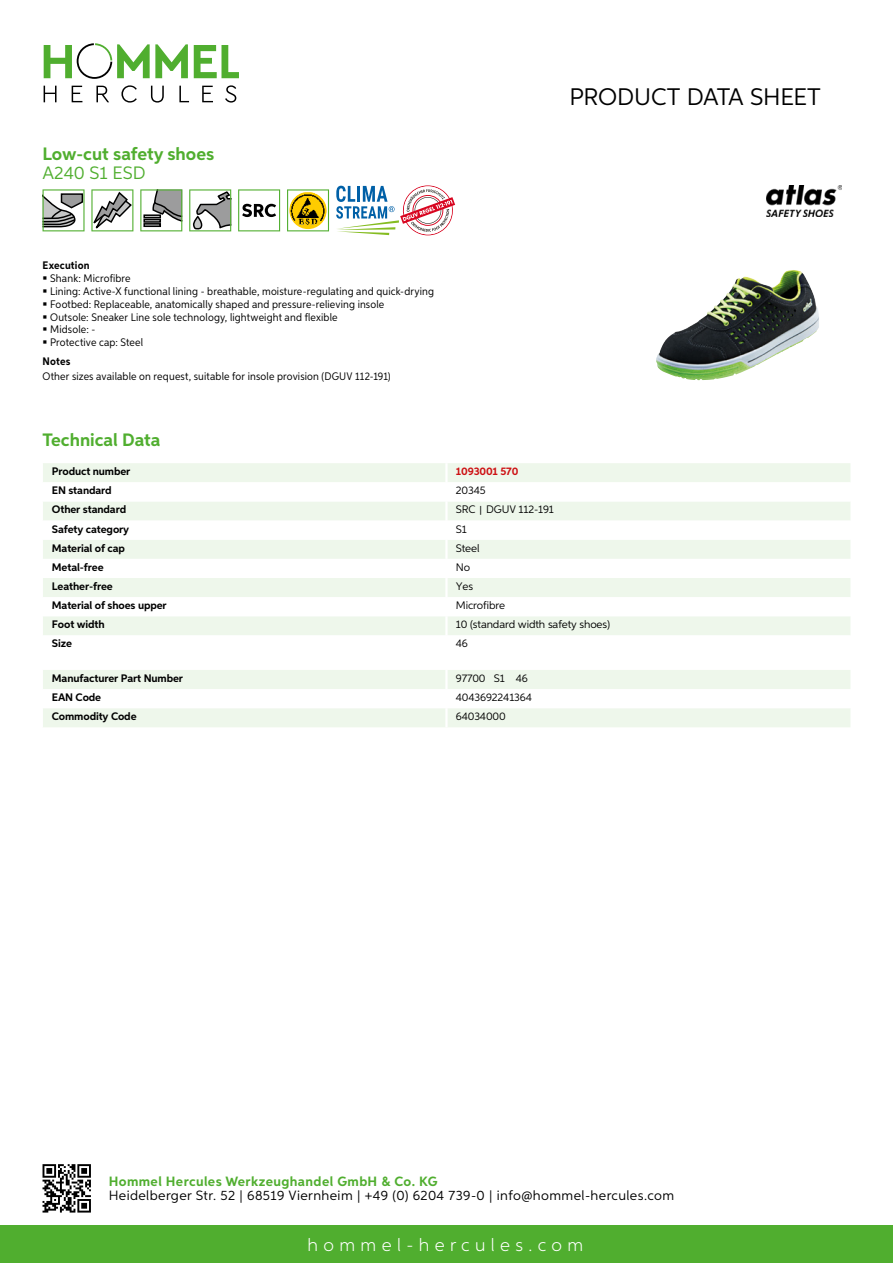
<style>
.page{position:relative;width:893px;height:1263px;background:#fff}
.page>*{position:absolute;margin:0;border:0;box-sizing:border-box;transform-origin:0 0}
.t1{font:24px "Aspira";letter-spacing:-.01em;color:#000}
.t2{font:700 18px "Aspira";color:#50ae2f}
.t3{font:300 18px "Aspira";letter-spacing:.3em;color:#fff}
.t4{font:18px "Aspira";color:#50ae2f}
.t5{font:13.5px "Aspira";letter-spacing:.03em;color:#000}
.t6{font:700 13.5px "Aspira";letter-spacing:.03em;color:#50ae2f}
.t7{font:10.95px/12.8px "Aspira Nar";letter-spacing:.015em;color:#000}
.t8{font:700 10.95px "Aspira";letter-spacing:-.01em;color:#000}
.t9{font:10.95px "Aspira";letter-spacing:-.01em;color:#000}
.t10{font:700 10.95px "Aspira Nar";letter-spacing:.015em;color:#000}
.t11{font:700 10.95px "Aspira";letter-spacing:-.01em;color:#cd1013}
.s1{font-family:"Wuerth Global";font-size:10.5px}
</style>
<div class="page">
<div style="left:0;top:1226px;width:893px;height:37px;background:#50ae2f"></div>
<svg style="left:43px;top:1164px;width:48px;height:48px"></svg>
<svg style="left:194px;top:45px;width:45px;height:33px"></svg>
<svg style="left:44px;top:43px;width:144px;height:36px"></svg>
<svg style="left:44px;top:86px;width:13px;height:16px"></svg>
<svg style="left:72px;top:86px;width:10px;height:16px"></svg>
<svg style="left:96px;top:86px;width:13px;height:16px"></svg>
<svg style="left:121px;top:85px;width:16px;height:18px"></svg>
<svg style="left:151px;top:86px;width:13px;height:17px"></svg>
<svg style="left:179px;top:86px;width:10px;height:16px"></svg>
<svg style="left:202px;top:86px;width:11px;height:16px"></svg>
<svg style="left:225px;top:85px;width:11px;height:18px"></svg>
<div style="left:43px;top:463px;width:807px;height:19px;background:#eef7eb"></div>
<svg style="left:43px;top:502px;width:807px;height:133px;fill:#eef7eb"></svg>
<hr style="left:445px;top:463px;width:3px;height:19px;background:#fff">
<hr style="left:445px;top:501px;width:3px;height:20px;background:#fff">
<hr style="left:445px;top:521px;width:3px;height:19px;background:#fff">
<hr style="left:445px;top:540px;width:3px;height:19px;background:#fff">
<hr style="left:445px;top:559px;width:3px;height:19px;background:#fff">
<hr style="left:445px;top:578px;width:3px;height:19px;background:#fff">
<hr style="left:445px;top:597px;width:3px;height:19px;background:#fff">
<hr style="left:445px;top:616px;width:3px;height:19px;background:#fff">
<svg style="left:43px;top:670px;width:807px;height:57px"></svg>
<hr style="left:445px;top:708px;width:3px;height:19px;background:#fff">
<svg style="left:43px;top:189px;width:90px;height:42px"></svg>
<svg style="left:140px;top:189px;width:42px;height:42px"></svg>
<svg style="left:189px;top:189px;width:42px;height:42px"></svg>
<svg style="left:238px;top:189px;width:42px;height:42px"></svg>
<svg style="left:287px;top:189px;width:42px;height:42px"></svg>
<svg style="left:336px;top:185px;width:119px;height:50px"></svg>
<img style="left:656px;top:270px;width:141px;height:110px">
<img style="left:766px;top:185px;width:76px;height:32px">
<h2 class="t2" style="left:43px;top:142px;width:173px">Low-cut safety shoes</h2>
<h2 class="t4" style="left:43px;top:162px;width:102px">A240 S1 ESD</h2>
<p class="t10" style="left:43px;top:259px;width:49px">Execution</p>
<p class="t7" style="left:50px;top:272px;width:385px">Shank: Microfibre<br>Lining: Active-X functional lining - breathable, moisture-regulating and quick-drying Footbed: Replaceable, anatomically shaped and pressure-relieving insole<br>Outsole: Sneaker Line sole technology, lightweight and flexible<br>Midsole: -<br>Protective cap: Steel</p>
<p class="t10" style="left:43px;top:355px;width:29px">Notes</p>
<p class="t7" style="left:43px;top:370px;width:350px">Other sizes available on request, suitable for insole provision (DGUV 112-191)</p>
<h1 class="t1" style="left:569px;top:82px;width:253px">Product data sh eet</h1>
<h2 class="t2" style="left:43px;top:429px;width:120px">Technical Data</h2>
<p class="t8" style="left:52px;top:465px;width:80px">Product number</p>
<p class="t11" style="left:456px;top:465px;width:64px">1093001 570</p>
<p class="t8" style="left:52px;top:484px;width:61px">EN standard</p>
<p class="t9" style="left:456px;top:484px;width:31px">20345</p>
<p class="t8" style="left:52px;top:503px;width:76px">Other standard</p>
<p class="t9" style="left:456px;top:503px;width:100px">SRC <span class="s1">|</span> DGUV 112-191</p>
<p class="t8" style="left:52px;top:522px;width:79px">Safety category</p>
<p class="t9" style="left:456px;top:522px;width:12px">S1</p>
<p class="t8" style="left:52px;top:541px;width:75px">Material of cap</p>
<p class="t9" style="left:456px;top:541px;width:25px">Steel</p>
<p class="t8" style="left:52px;top:560px;width:53px">Metal-free</p>
<p class="t9" style="left:456px;top:560px;width:16px">No</p>
<p class="t8" style="left:52px;top:579px;width:62px">Leather-free</p>
<p class="t9" style="left:456px;top:579px;width:19px">Yes</p>
<p class="t8" style="left:52px;top:598px;width:116px">Material of shoes upper</p>
<p class="t9" style="left:456px;top:599px;width:51px">Microfibre</p>
<p class="t8" style="left:52px;top:618px;width:54px">Foot width</p>
<p class="t9" style="left:456px;top:618px;width:156px">10 (standard width safety shoes)</p>
<p class="t8" style="left:52px;top:637px;width:22px">Size</p>
<p class="t9" style="left:456px;top:637px;width:14px">46</p>
<p class="t8" style="left:52px;top:671px;width:133px">Manufacturer Part Number</p>
<p class="t9" style="left:456px;top:671px;width:74px">97700 S1 46</p>
<p class="t8" style="left:52px;top:690px;width:51px">EAN Code</p>
<p class="t9" style="left:456px;top:690px;width:78px">4043692241364</p>
<p class="t8" style="left:52px;top:710px;width:86px">Commodity Code</p>
<p class="t9" style="left:456px;top:710px;width:52px">64034000</p>
<p class="t6" style="left:109px;top:1172px;width:330px">Hommel Hercules Werkzeughandel GmbH &amp; Co. KG</p>
<p class="t5" style="left:109px;top:1187px;width:567px">Heidelberger Str. 52 | 68519 Viernheim | +49 (0) 6204 739-0 | info@hommel-hercules.com</p>
<h2 class="t3" style="left:307px;top:1234px;width:277px">hommel-hercules.com</h2>
</div>
